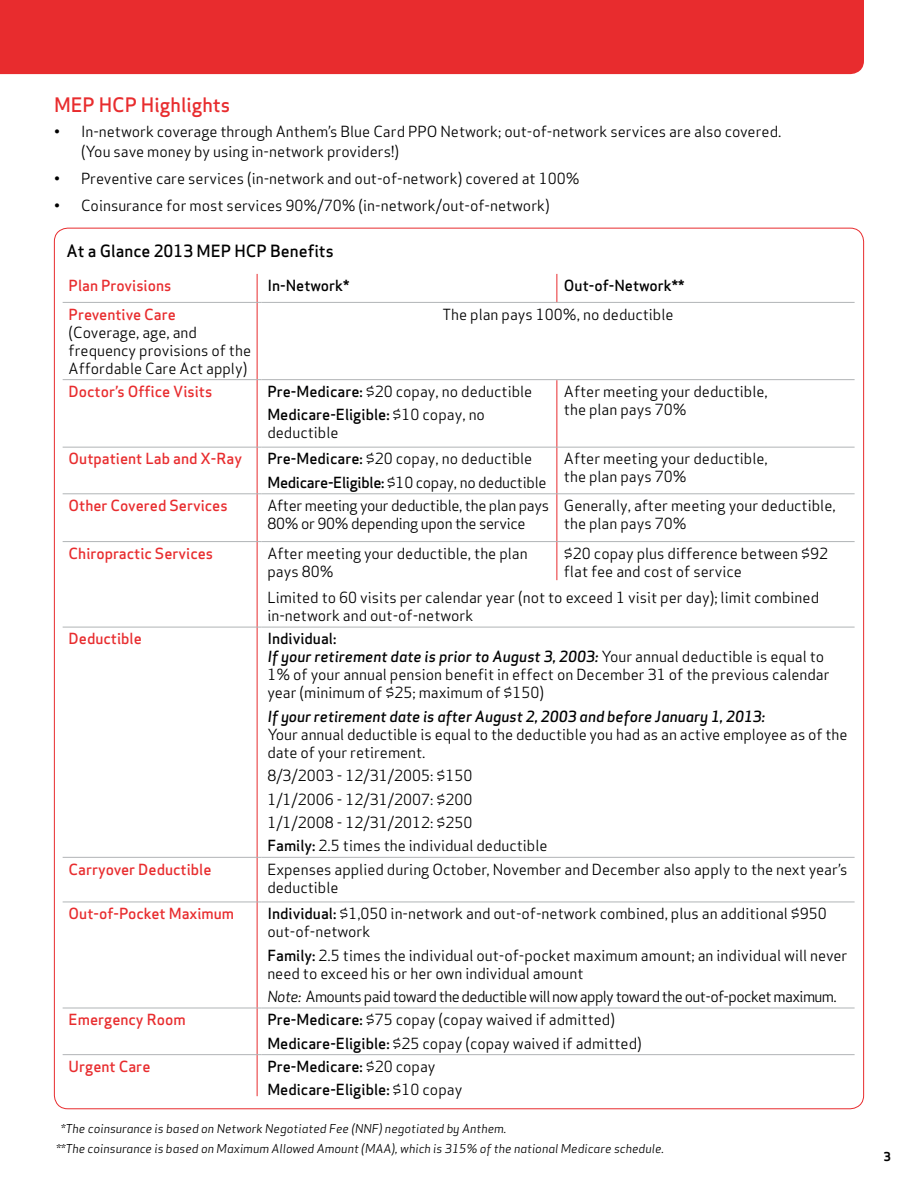
<style>
.page{position:relative;width:918px;height:1188px;background:#fff}
.page>*{position:absolute;margin:0;border:0;box-sizing:border-box;transform-origin:0 0}
.t1{font:500 19.5px "Verizon Apex";color:#e82c2e}
.t2{font:500 16.5px "Verizon Apex";color:#000}
.t3{font:15px/18px "Verizon Apex";color:#000}
.t4{font:500 15px "Verizon Apex";color:#e82c2e}
.t5{font:15px "Verizon Apex";letter-spacing:-.04em;color:#000}
.t6{font:500 15px/23.4px "Verizon Apex";color:#000}
.t7{font:15px/18px "Verizon Apex";letter-spacing:-.02em;color:#000}
.t8{font:italic 500 15px "Verizon Apex";letter-spacing:-.005em;color:#000}
.t9{font:italic 12px/20.4px "Verizon Apex";color:#000}
.t10{font:700 12px "Verizon Apex";color:#000}
.s1{font-weight:500}
.s2{font-weight:500;font-style:italic}
.s3{font-style:italic}
.s4{font-weight:400}
</style>
<div class="page">
<hr style="left:257px;top:274px;width:1px;height:822px;background:#e82c2e">
<hr style="left:556px;top:380px;width:1px;height:200px;background:#e82c2e">
<svg style="left:556px;top:274px;width:1px;height:28px"></svg>
<hr style="left:63px;top:302px;width:198px;height:1px;background:#b1b4b6">
<hr style="left:261px;top:302px;width:297px;height:1px;background:#b1b4b6">
<hr style="left:558px;top:302px;width:297px;height:1px;background:#b1b4b6">
<hr style="left:63px;top:379px;width:198px;height:1px;background:#b1b4b6">
<hr style="left:261px;top:379px;width:297px;height:1px;background:#b1b4b6">
<hr style="left:558px;top:379px;width:297px;height:1px;background:#b1b4b6">
<hr style="left:63px;top:447px;width:198px;height:1px;background:#b1b4b6">
<hr style="left:261px;top:447px;width:297px;height:1px;background:#b1b4b6">
<hr style="left:558px;top:447px;width:297px;height:1px;background:#b1b4b6">
<hr style="left:63px;top:493px;width:198px;height:1px;background:#b1b4b6">
<hr style="left:261px;top:493px;width:297px;height:1px;background:#b1b4b6">
<hr style="left:558px;top:493px;width:297px;height:1px;background:#b1b4b6">
<hr style="left:63px;top:541px;width:198px;height:1px;background:#b1b4b6">
<hr style="left:261px;top:541px;width:297px;height:1px;background:#b1b4b6">
<hr style="left:558px;top:541px;width:297px;height:1px;background:#b1b4b6">
<hr style="left:63px;top:627px;width:198px;height:1px;background:#b1b4b6">
<hr style="left:261px;top:627px;width:297px;height:1px;background:#b1b4b6">
<hr style="left:558px;top:627px;width:297px;height:1px;background:#b1b4b6">
<hr style="left:63px;top:857px;width:198px;height:1px;background:#b1b4b6">
<hr style="left:261px;top:857px;width:297px;height:1px;background:#b1b4b6">
<hr style="left:558px;top:857px;width:297px;height:1px;background:#b1b4b6">
<hr style="left:63px;top:902px;width:198px;height:1px;background:#b1b4b6">
<hr style="left:261px;top:902px;width:297px;height:1px;background:#b1b4b6">
<hr style="left:558px;top:902px;width:297px;height:1px;background:#b1b4b6">
<hr style="left:63px;top:1008px;width:198px;height:1px;background:#b1b4b6">
<hr style="left:261px;top:1008px;width:297px;height:1px;background:#b1b4b6">
<hr style="left:558px;top:1008px;width:297px;height:1px;background:#b1b4b6">
<hr style="left:63px;top:1054px;width:198px;height:1px;background:#b1b4b6">
<hr style="left:261px;top:1054px;width:297px;height:1px;background:#b1b4b6">
<hr style="left:558px;top:1054px;width:297px;height:1px;background:#b1b4b6">
<div style="left:0;top:0;width:864px;height:74px;background:#e82c2e"></div>
<h1 class="t1" style="left:54px;top:88px;width:178px">MEP HCP Highlights</h1>
<p class="t3" style="left:81px;top:120px;width:702px;line-height:19.5px;text-indent:-27px">• In-network coverage through Anthem’s Blue Card PPO Network; out-of-network services are also covered. (You save money by using in-network providers!)</p>
<p class="t3" style="left:54px;top:168px;width:527px">• Preventive care services (in-network and out-of-network) covered at 100%</p>
<p class="t3" style="left:54px;top:195px;width:497px">• Coinsurance for most services 90%/70% (in-network/out-of-network)</p>
<p class="t2" style="left:67px;top:237px;width:269px">At a Glance 2013 MEP HCP Benefits</p>
<p class="t4" style="left:69px;top:272px;width:104px">Plan Provisions</p>
<p class="t6" style="left:267px;top:272px;width:84px">In-Network*</p>
<p class="t6" style="left:564px;top:272px;width:122px">Out-of-Network**</p>
<p class="t4" style="left:69px;top:301px;width:109px">Preventive Care</p>
<p class="t3" style="left:69px;top:322px;width:184px">(Coverage, age, and frequency provisions of the<br>Affordable Care Act apply)</p>
<p class="t3" style="left:442px;top:304px;width:233px">The plan pays 100%, no deductible</p>
<p class="t4" style="left:69px;top:378px;width:145px">Doctor’s Office Visits</p>
<p class="t3" style="left:267px;top:378px;width:267px;line-height:23.4px"><span class="s1">Pre-Medicare:</span> $20 copay, no deductible<br><span class="s1">Medicare-Eligible:</span> $10 copay, no</p>
<p class="t3" style="left:267px;top:422px;width:73px">deductible</p>
<p class="t3" style="left:564px;top:381px;width:205px">After meeting your deductible, the plan pays 70%</p>
<p class="t4" style="left:69px;top:446px;width:175px">Outpatient Lab and X-Ray</p>
<p class="t3" style="left:267px;top:446px;width:281px;line-height:23.4px"><span class="s1">Pre-Medicare:</span> $20 copay, no deductible<br><span class="s1">Medicare-Eligible:</span> $10 copay, no deductible</p>
<p class="t3" style="left:564px;top:448px;width:205px">After meeting your deductible, the plan pays 70%</p>
<p class="t4" style="left:69px;top:492px;width:161px">Other Covered Services</p>
<p class="t7" style="left:267px;top:495px;width:283px">After meeting your deductible, the plan pays<br>80% or 90% depending upon the service</p>
<p class="t3" style="left:564px;top:495px;width:273px">Generally, after meeting your deductible, the plan pays 70%</p>
<p class="t4" style="left:69px;top:540px;width:146px">Chiropractic Services</p>
<p class="t3" style="left:267px;top:543px;width:262px">After meeting your deductible, the plan pays 80%</p>
<p class="t3" style="left:564px;top:543px;width:266px">$20 copay plus difference between $92 flat fee and cost of service</p>
<p class="t3" style="left:267px;top:587px;width:553px">Limited to 60 visits per calendar year (not to exceed 1 visit per day); limit combined in-network and out-of-network</p>
<p class="t4" style="left:69px;top:626px;width:75px">Deductible</p>
<p class="t3" style="left:267px;top:628px;width:564px"><span class="s1">Individual:<br></span><span class="s2">If your retirement date is prior to August 3, 2003:</span> Your annual deductible is equal to 1% of your annual pension benefit in effect on December 31 of the previous calendar year (minimum of $25; maximum of $150)</p>
<p class="t8" style="left:267px;top:703px;width:499px">If your retirement date is after August 2, 2003 and before January 1, 2013:</p>
<p class="t3" style="left:267px;top:724px;width:582px">Your annual deductible is equal to the deductible you had as an active employee as of the date of your retirement.</p>
<p class="t3" style="left:267px;top:763px;width:282px;line-height:23.4px">8/3/2003 - 12/31/2005: $150<br>1/1/2006 - 12/31/2007: $200<br>1/1/2008 - 12/31/2012: $250<br><span class="s1">Family:</span> 2.5 times the individual deductible</p>
<p class="t4" style="left:69px;top:856px;width:144px">Carryover Deductible</p>
<p class="t3" style="left:267px;top:859px;width:582px">Expenses applied during October, November and December also apply to the next year’s deductible</p>
<p class="t4" style="left:69px;top:900px;width:167px">Out-of-Pocket Maximum</p>
<p class="t3" style="left:267px;top:903px;width:561px"><span class="s1">Individual:</span> $1,050 in-network and out-of-network combined, plus an additional $950 out-of-network</p>
<p class="t3" style="left:267px;top:945px;width:581px"><span class="s1">Family:</span> 2.5 times the individual out-of-pocket maximum amount; an individual will never need to exceed his or her own individual amount</p>
<p class="t5" style="left:267px;top:984px;width:571px"><span class="s3">Note:</span> Amounts paid toward the deductible will now apply toward the out-of-pocket maximum.</p>
<p class="t4" style="left:69px;top:1007px;width:119px">Emergency Room</p>
<p class="t3" style="left:267px;top:1007px;width:376px;line-height:23.4px"><span class="s1">Pre-Medicare:</span> $75 copay (copay waived if admitted)<br><span class="s1">Medicare-Eligible:</span> $25 copay (copay waived if admitted)</p>
<p class="t4" style="left:69px;top:1053px;width:83px">Urgent Care</p>
<p class="t6" style="left:267px;top:1053px;width:197px">Pre-Medicare: <span class="s4">$20 copay<br></span>Medicare-Eligible: <span class="s4">$10 copay</span></p>
<p class="t9" style="left:56px;top:1117px;width:609px;text-indent:5px">*The coinsurance is based on Network Negotiated Fee (NNF) negotiated by Anthem.<br>**The coinsurance is based on Maximum Allowed Amount (MAA), which is 315% of the national Medicare schedule.</p>
<p class="t10" style="left:884px;top:1149px;width:9px">3</p>
</div>
